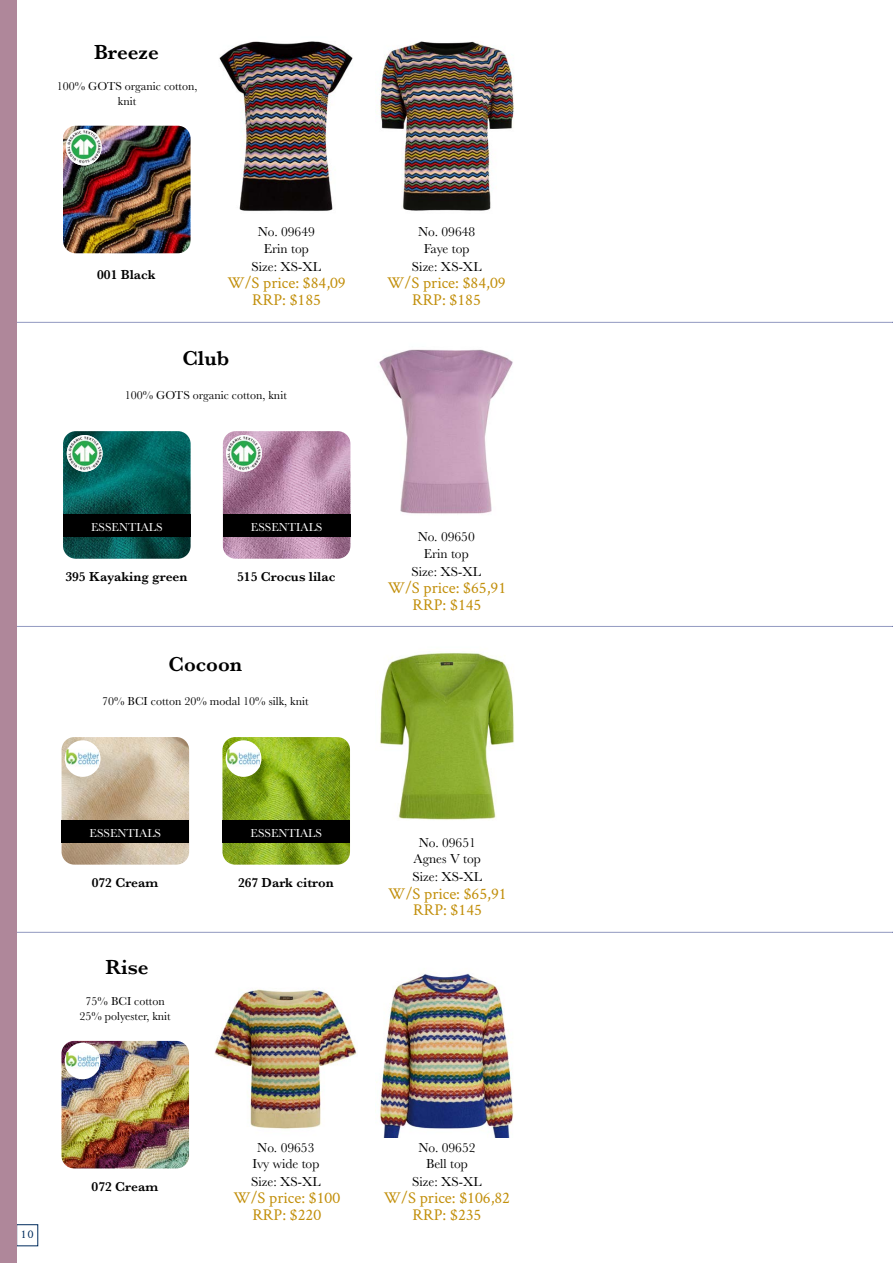
<style>
.page{position:relative;width:893px;height:1263px;background:#fff}
.page>*{position:absolute;margin:0;border:0;box-sizing:border-box;transform-origin:0 0}
.t1{font:600 21px "Baskerville";color:#000}
.t2{font:16.5px "Crimson Text";color:#c28f0b}
.t3{font:13.5px/17.4px "Baskerville";color:#000;text-align:center}
.t4{font:600 13.5px "Baskerville";color:#000}
.t5{font:12px/15px "Baskerville";color:#000;text-align:center}
.t6{font:12px "Baskerville";color:#fff}
.t7{font:12px "Crimson Text";color:#002c5d}
</style>
<div class="page">
<div style="left:17px;top:1224px;width:21px;height:22px;border:1px solid #002c5d"></div>
<hr style="left:0;top:322px;width:893px;height:1px;background:#283583">
<hr style="left:0;top:626px;width:893px;height:1px;background:#283583">
<hr style="left:0;top:932px;width:893px;height:1px;background:#283583">
<div style="left:0;top:0;width:16px;height:1263px;background:#af879a"></div>
<img style="left:219px;top:41px;width:134px;height:170px">
<img style="left:376px;top:41px;width:139px;height:170px">
<img style="left:63px;top:126px;width:128px;height:127px">
<img style="left:66px;top:129px;width:36px;height:36px;border-radius:18px">
<img style="left:63px;top:431px;width:128px;height:128px">
<img style="left:223px;top:431px;width:127px;height:128px">
<img style="left:378px;top:349px;width:135px;height:165px">
<img style="left:67px;top:435px;width:36px;height:37px;border-radius:18px">
<img style="left:226px;top:435px;width:36px;height:37px;border-radius:18px">
<div style="left:63px;top:514px;width:128px;height:23px;background:#000"></div>
<div style="left:223px;top:514px;width:127px;height:23px;background:#000"></div>
<img style="left:62px;top:737px;width:127px;height:128px">
<img style="left:222px;top:737px;width:128px;height:128px">
<img style="left:380px;top:653px;width:134px;height:167px">
<div style="left:62px;top:820px;width:127px;height:23px;background:#000"></div>
<div style="left:222px;top:820px;width:128px;height:23px;background:#000"></div>
<div style="left:65px;top:740px;width:36px;height:37px;background:#fff;border-radius:50%"></div>
<img style="left:66px;top:749px;width:33px;height:19px">
<div style="left:226px;top:740px;width:35px;height:37px;background:#fff;border-radius:50%"></div>
<img style="left:227px;top:749px;width:33px;height:19px">
<img style="left:61px;top:1041px;width:128px;height:127px">
<img style="left:214px;top:989px;width:143px;height:140px">
<img style="left:376px;top:973px;width:138px;height:164px">
<div style="left:65px;top:1043px;width:35px;height:36px;background:#fff;border-radius:50%"></div>
<img style="left:66px;top:1051px;width:33px;height:20px">
<h1 class="t1" style="left:94px;top:38px;width:66px">Breeze</h1>
<p class="t5" style="left:57px;top:79px;width:142px">100% GOTS organic cotton, knit</p>
<p class="t4" style="left:97px;top:265px;width:60px">001 Black</p>
<p class="t3" style="left:258px;top:223px;width:59px">No. 09649</p>
<p class="t3" style="left:418px;top:223px;width:59px">No. 09648</p>
<p class="t3" style="left:264px;top:240px;width:47px">Erin top</p>
<p class="t3" style="left:424px;top:240px;width:47px">Faye top</p>
<p class="t3" style="left:252px;top:258px;width:71px">Size: XS-XL</p>
<p class="t3" style="left:412px;top:258px;width:71px">Size: XS-XL</p>
<p class="t2" style="left:227px;top:272px;width:120px">W/S price: $84,09</p>
<p class="t2" style="left:387px;top:272px;width:120px">W/S price: $84,09</p>
<h1 class="t1" style="left:182px;top:344px;width:49px">Club</h1>
<p class="t2" style="left:252px;top:288px;width:70px">RRP: $185</p>
<p class="t2" style="left:412px;top:288px;width:70px">RRP: $185</p>
<p class="t5" style="left:125px;top:388px;width:164px">100% GOTS organic cotton, knit</p>
<p class="t6" style="left:91px;top:520px;width:73px">ESSENTIALS</p>
<p class="t6" style="left:251px;top:520px;width:73px">ESSENTIALS</p>
<p class="t4" style="left:65px;top:567px;width:124px">395 Kayaking green</p>
<p class="t4" style="left:237px;top:567px;width:100px">515 Crocus lilac</p>
<h1 class="t1" style="left:169px;top:650px;width:75px">Cocoon</h1>
<p class="t5" style="left:102px;top:694px;width:208px">70% BCI cotton 20% modal 10% silk, knit</p>
<p class="t3" style="left:418px;top:528px;width:59px">No. 09650</p>
<p class="t3" style="left:411px;top:545px;width:71px;line-height:18px">Erin top<br>Size: XS-XL</p>
<p class="t2" style="left:388px;top:577px;width:120px">W/S price: $65,91</p>
<p class="t2" style="left:413px;top:594px;width:70px">RRP: $145</p>
<p class="t6" style="left:90px;top:826px;width:73px">ESSENTIALS</p>
<p class="t6" style="left:250px;top:826px;width:73px">ESSENTIALS</p>
<p class="t4" style="left:92px;top:873px;width:68px">072 Cream</p>
<p class="t4" style="left:238px;top:873px;width:97px">267 Dark citron</p>
<h1 class="t1" style="left:106px;top:953px;width:44px">Rise</h1>
<p class="t5" style="left:79px;top:994px;width:93px">75% BCI cotton<br>25% polyester, knit</p>
<p class="t3" style="left:413px;top:834px;width:71px">No. 09651<br>Agnes V top<br>Size: XS-XL</p>
<p class="t2" style="left:388px;top:882px;width:120px">W/S price: $65,91</p>
<p class="t2" style="left:413px;top:899px;width:70px">RRP: $145</p>
<p class="t7" style="left:21px;top:1226px;width:14px">10</p>
<p class="t4" style="left:92px;top:1177px;width:68px">072 Cream</p>
<p class="t3" style="left:257px;top:1138px;width:59px">No. 09653</p>
<p class="t3" style="left:418px;top:1138px;width:59px">No. 09652</p>
<p class="t3" style="left:252px;top:1155px;width:69px">Ivy wide top</p>
<p class="t3" style="left:426px;top:1155px;width:43px">Bell top</p>
<p class="t3" style="left:251px;top:1173px;width:71px">Size: XS-XL</p>
<p class="t3" style="left:412px;top:1173px;width:71px">Size: XS-XL</p>
<p class="t2" style="left:233px;top:1187px;width:108px">W/S price: $100</p>
<p class="t2" style="left:384px;top:1187px;width:128px">W/S price: $106,82</p>
<p class="t2" style="left:252px;top:1204px;width:70px">RRP: $220</p>
<p class="t2" style="left:413px;top:1204px;width:70px">RRP: $235</p>
</div>
